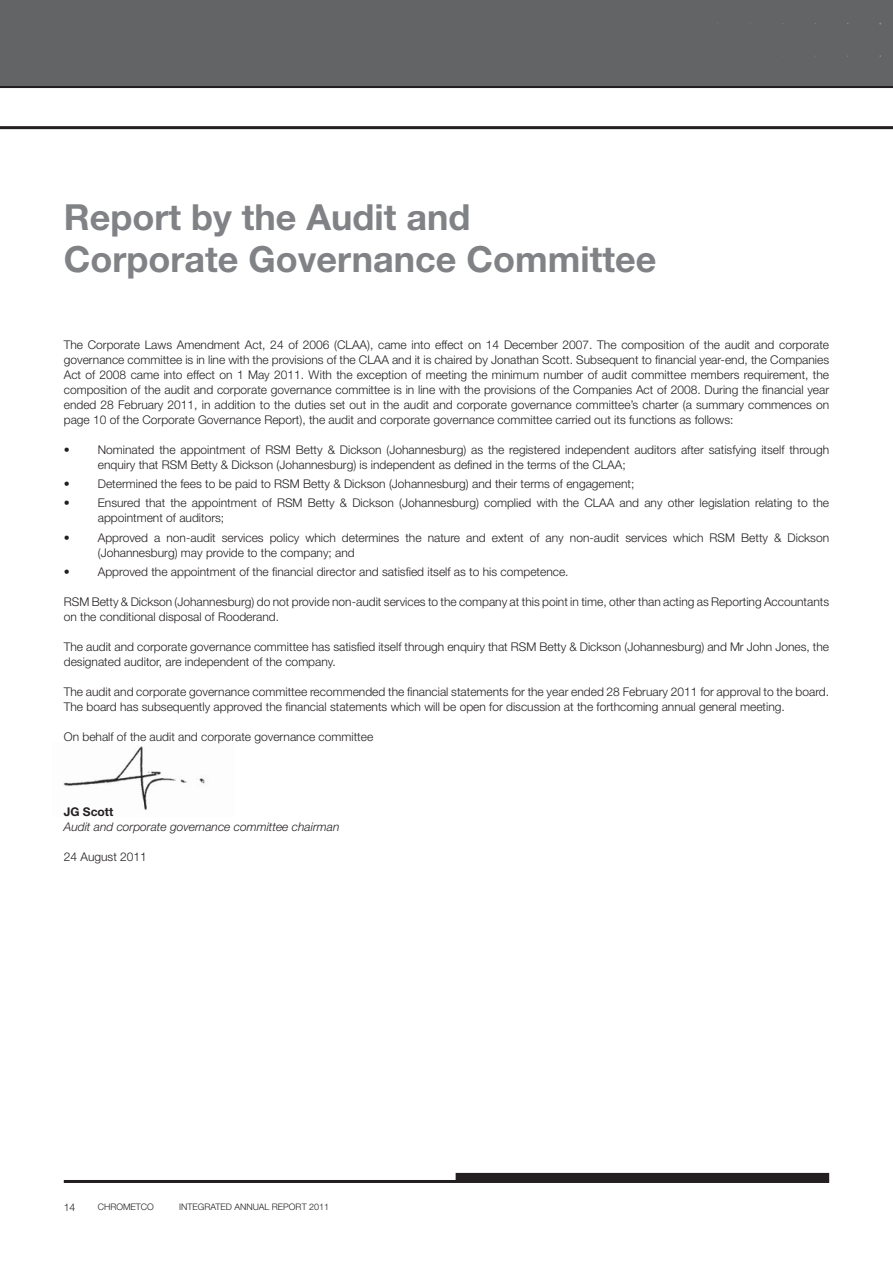
<style>
.page{position:relative;width:893px;height:1263px;background:#fff}
.page>*{position:absolute;margin:0;border:0;box-sizing:border-box;transform-origin:0 0}
.t1{font:700 36px/42px "Helvetica Neue LT Std";color:#808285}
.t2{font:300 12px/15px "Helvetica Neue LT Std";color:#231f20}
.t3{font:italic 300 12px "Helvetica Neue LT Std";color:#231f20}
.t4{font:700 12px "Helvetica Neue LT Std";color:#231f20}
.t5{font:300 10.5px "Helvetica Neue LT Std";color:#231f20}
.t6{font:300 9px "Helvetica Neue LT Std";color:#231f20}
</style>
<div class="page">
<hr style="left:64px;top:1180px;width:765px;height:3px;background:#231f20">
<div style="left:456px;top:1174px;width:372px;height:6px;background:#231f20"></div>
<div style="left:456px;top:1173px;width:373px;height:7px;border:2px solid #231f20"></div>
<div style="left:0;top:0;width:893px;height:85px;background:#636466"></div>
<svg style="left:0;top:85px;width:893px;height:44px"></svg>
<img style="left:63px;top:746px;width:142px;height:64px">
<h1 class="t1" style="left:64px;top:199px;width:594px">Report by the Audit and<br>Corporate Governance Committee</h1>
<p class="t2" style="left:64px;top:338px;width:767px;text-align:justify">The Corporate Laws Amendment Act, 24 of 2006 (CLAA), came into effect on 14 December 2007. The composition of the audit and corporate governance committee is in line with the provisions of the CLAA and it is chaired by Jonathan Scott. Subsequent to financial year-end, the Companies Act of 2008 came into effect on 1 May 2011. With the exception of meeting the minimum number of audit committee members requirement, the composition of the audit and corporate governance committee is in line with the provisions of the Companies Act of 2008. During the financial year ended 28 February 2011, in addition to the duties set out in the audit and corporate governance committee’s charter (a summary commences on page 10 of the Corporate Governance Report), the audit and corporate governance committee carried out its functions as follows:</p>
<p class="t2" style="left:98px;top:443px;width:733px;text-indent:-34px">• Nominated the appointment of RSM Betty &amp; Dickson (Johannesburg) as the registered independent auditors after satisfying itself through enquiry that RSM Betty &amp; Dickson (Johannesburg) is independent as defined in the terms of the CLAA;</p>
<p class="t2" style="left:64px;top:477px;width:572px">• Determined the fees to be paid to RSM Betty &amp; Dickson (Johannesburg) and their terms of engagement;</p>
<p class="t2" style="left:98px;top:497px;width:733px;text-indent:-34px">• Ensured that the appointment of RSM Betty &amp; Dickson (Johannesburg) complied with the CLAA and any other legislation relating to the appointment of auditors;</p>
<p class="t2" style="left:98px;top:531px;width:733px;text-indent:-34px">• Approved a non-audit services policy which determines the nature and extent of any non-audit services which RSM Betty &amp; Dickson (Johannesburg) may provide to the company; and</p>
<p class="t2" style="left:64px;top:565px;width:506px">• Approved the appointment of the financial director and satisfied itself as to his competence.</p>
<p class="t2" style="left:64px;top:595px;width:767px">RSM Betty &amp; Dickson (Johannesburg) do not provide non-audit services to the company at this point in time, other than acting as Reporting Accountants on the conditional disposal of Rooderand.</p>
<p class="t2" style="left:64px;top:640px;width:767px">The audit and corporate governance committee has satisfied itself through enquiry that RSM Betty &amp; Dickson (Johannesburg) and Mr John Jones, the designated auditor, are independent of the company.</p>
<p class="t2" style="left:64px;top:685px;width:767px">The audit and corporate governance committee recommended the financial statements for the year ended 28 February 2011 for approval to the board.<br>The board has subsequently approved the financial statements which will be open for discussion at the forthcoming annual general meeting.</p>
<p class="t2" style="left:64px;top:730px;width:311px">On behalf of the audit and corporate governance committee</p>
<p class="t4" style="left:64px;top:807px;width:51px">JG Scott</p>
<p class="t3" style="left:64px;top:822px;width:277px">Audit and corporate governance committee chairman</p>
<p class="t2" style="left:64px;top:850px;width:85px">24 August 2011</p>
<p class="t5" style="left:64px;top:1203px;width:13px">14</p>
<p class="t6" style="left:98px;top:1203px;width:58px">CHROMETCO</p>
<p class="t6" style="left:179px;top:1203px;width:152px">INTEGRATED ANNUAL REPORT 2011</p>
</div>
